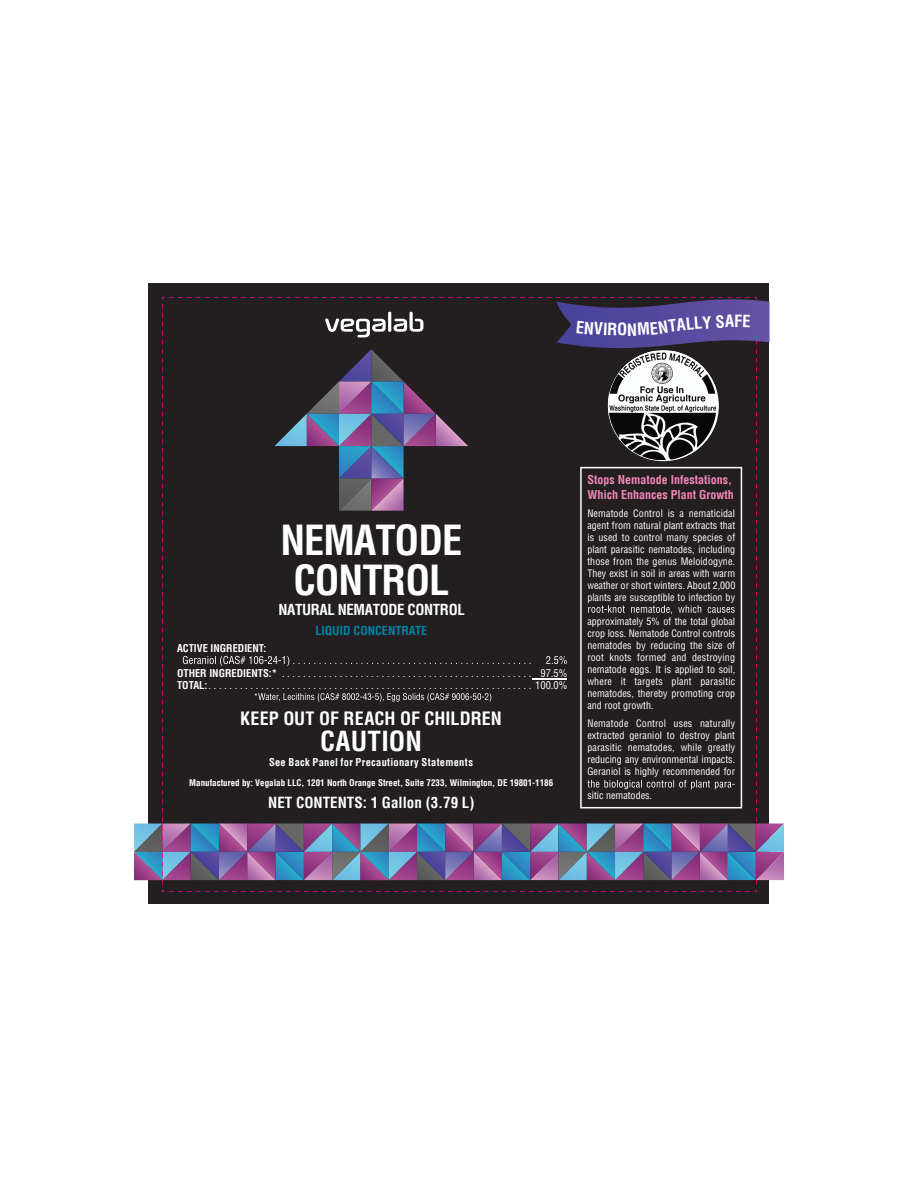
<style>
.page{position:relative;width:918px;height:1188px;background:#fff}
.page>*{position:absolute;margin:0;border:0;box-sizing:border-box;transform-origin:0 0}
.t1{font:700 40.5px/39.5px "AG Letterica Condensed";letter-spacing:-.025em;color:#fff;text-align:center}
.t2{font:700 27px "AG Letterica Condensed";letter-spacing:.01em;color:#fff}
.t3{font:700 18px "AG Letterica Condensed";letter-spacing:.005em;color:#fff}
.t4{font:700 16.5px "AG Letterica Condensed";color:#fff}
.t5{font:700 15px "AG Letterica Condensed";color:#fff}
.t6{font:700 14.85px "AG Letterica Condensed";letter-spacing:-.025em;color:#fff}
.t7{font:700 12.15px "AG Letterica Condensed";color:#0083a9}
.t8{font:700 12px/15px "AG Letterica Condensed";color:#f287b5}
.t9{font:10.5px/12.8px "AG Letterica Condensed";color:#fff}
.t10{font:700 10.5px "AG Letterica Condensed";letter-spacing:.02em;color:#fff}
.t11{font:700 10.5px "AG Letterica Condensed";color:#fff}
.t12{font:10.05px/12px "AG Letterica Condensed";color:#fff;text-align:justify}
.t13{font:700 9px "AG Letterica Condensed";color:#fff}
.s1{font-weight:700}
</style>
<div class="page">
<div style="left:148px;top:284px;width:622px;height:620px;background:#231f20"></div>
<svg style="left:134px;top:297px;width:650px;height:595px"></svg>
<h3 class="t4" style="left:734px;top:311px;width:10px">F</h3>
<h1 class="t1" style="left:280px;top:520px;width:184px">NEMATODE<br>CONTROL</h1>
<h3 class="t6" style="left:278px;top:601px;width:188px">NATURAL NEMATODE CONTROL</h3>
<p class="t7" style="left:315px;top:623px;width:113px">LIQUID CONCENTRATE</p>
<p class="t11" style="left:177px;top:642px;width:91px">ACTIVE INGREDIENT:</p>
<p class="t9" style="left:177px;top:666px;width:392px"><span class="s1">OTHER INGREDIENTS:*</span> . . . . . . . . . . . . . . . . . . . . . . . . . . . . . . . . . . . . . . . . . . . . . . . . 97.5%<br><span class="s1">TOTAL:</span>. . . . . . . . . . . . . . . . . . . . . . . . . . . . . . . . . . . . . . . . . . . . . . . . . . . . . . . . . . . . . . 100.0%</p>
<h3 class="t3" style="left:240px;top:708px;width:263px">KEEP OUT OF REACH OF CHILDREN</h3>
<h2 class="t2" style="left:320px;top:725px;width:103px">CAUTION</h2>
<p class="t10" style="left:269px;top:756px;width:205px">See Back Panel for Precautionary Statements</p>
<p class="t13" style="left:189px;top:777px;width:366px">Manufactured by: Vegalab LLC, 1201 North Orange Street, Suite 7233, Wilmington, DE 19801-1186</p>
<h3 class="t5" style="left:268px;top:794px;width:208px">NET CONTENTS: 1 Gallon (3.79 L)</h3>
<p class="t8" style="left:587px;top:472px;width:148px">Stops Nematode Infestations,<br>Which Enhances Plant Growth</p>
<p class="t12" style="left:587px;top:507px;width:149px">Nematode Control is a nematicidal agent from natural plant extracts that is used to control many species of plant parasitic nematodes, including those from the genus Meloidogyne.<br>They exist in soil in areas with warm weather or short winters. About 2,000 plants are susceptible to infection by</p>
<p class="t12" style="left:587px;top:615px;width:149px">approximately 5% of the total global crop loss. Nematode Control controls nematodes by reducing the size of root knots formed and destroying nematode eggs. It is applied to soil, where it targets plant parasitic nematodes, thereby promoting crop and root growth.</p>
<p class="t12" style="left:587px;top:718px;width:149px">Nematode Control uses naturally extracted geraniol to destroy plant parasitic nematodes, while greatly reducing any environmental impacts.<br>Geraniol is highly recommended for</p>
<p class="t12" style="left:587px;top:790px;width:66px">sitic nematodes.</p>
</div>
